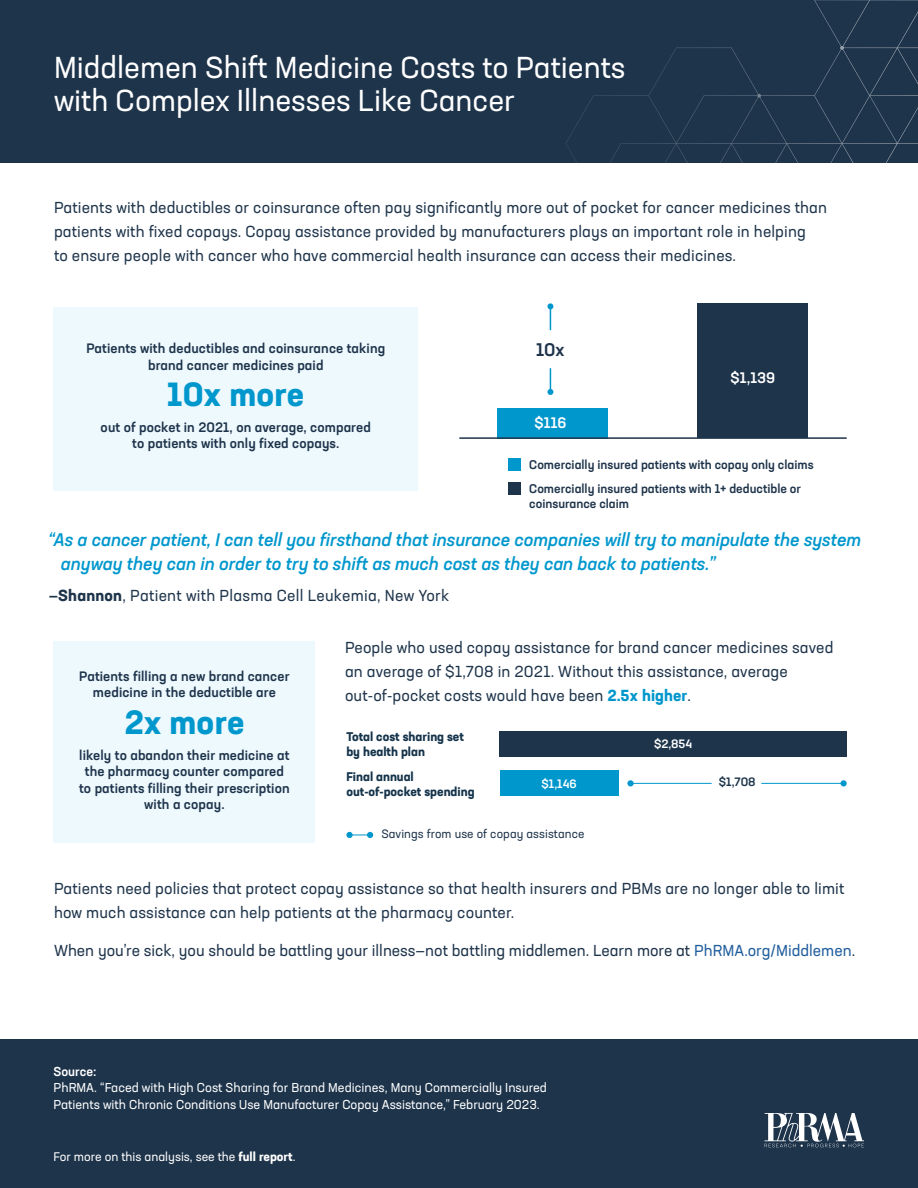
<style>
.page{position:relative;width:918px;height:1188px;background:#fff}
.page>*{position:absolute;margin:0;border:0;box-sizing:border-box;transform-origin:0 0}
.t1{font:700 33px "Neusa Next Std";letter-spacing:.01em;color:#0097cd}
.t2{font:30px/33px "Neusa Next Std";color:#fff}
.t3{font:italic 500 18px/24px "Neusa Next Std";color:#0097cd}
.t4{font:500 18px "Neusa Next Std";color:#1e344b}
.t5{font:15.75px/24px "Neusa Next Std";letter-spacing:.01em;color:#1e344b}
.t6{font:500 15px "Neusa Next Std";color:#fff}
.t7{font:500 13.5px/16.5px "Neusa Next Std";letter-spacing:.01em;color:#1e344b;text-align:center}
.t8{font:12.75px/16.5px "Neusa Next Std";color:#fff}
.t9{font:500 12.75px "Neusa Next Std";color:#fff}
.t10{font:500 12.3px/24.6px "Neusa Next Std";color:#1e344b}
.t11{font:700 12.3px/15px "Neusa Next Std";color:#15344b}
.t12{font:12.3px "Neusa Next Std";color:#fff}
.t13{font:12px "Neusa Next Std";letter-spacing:.01em;color:#1e344b}
.t14{font:500 12px "Neusa Next Std";color:#fff}
.t15{font:500 12px "Neusa Next Std";color:#1e344b}
.s1{font-weight:500}
.s2{font-weight:700}
.s3{font-weight:700;color:#0097cd}
.s4{color:#215e9e}
</style>
<div class="page">
<div style="left:0;top:1039px;width:918px;height:149px;background:#1e344b"></div>
<svg style="left:765px;top:1113px;width:99px;height:34px"></svg>
<div style="left:54px;top:308px;width:364px;height:183px;background:#eef9fe"></div>
<div style="left:54px;top:641px;width:261px;height:202px;background:#eef9fe"></div>
<div style="left:500px;top:731px;width:347px;height:25px;background:#1e344b"></div>
<div style="left:500px;top:771px;width:118px;height:25px;background:#0097cd"></div>
<div style="left:0;top:0;width:918px;height:163px;background:#1e344b"></div>
<div style="left:627px;top:780px;width:7px;height:6px;background:#0097cd;border-radius:50%"></div>
<svg style="left:841px;top:780px;width:6px;height:6px"></svg>
<hr style="left:628px;top:783px;width:84px;height:1px;background:#0097cd">
<hr style="left:761px;top:783px;width:84px;height:1px;background:#0097cd">
<div style="left:346px;top:832px;width:7px;height:6px;background:#0097cd;border-radius:50%"></div>
<svg style="left:348px;top:832px;width:25px;height:6px"></svg>
<div style="left:497px;top:408px;width:110px;height:30px;background:#0097cd"></div>
<div style="left:698px;top:303px;width:110px;height:135px;background:#1e344b"></div>
<hr style="left:459px;top:437px;width:388px;height:2px;background:#1e344b">
<svg style="left:547px;top:303px;width:6px;height:27px"></svg>
<svg style="left:547px;top:368px;width:6px;height:27px"></svg>
<div style="left:508px;top:458px;width:13px;height:12px;background:#0097cd"></div>
<div style="left:508px;top:482px;width:13px;height:13px;background:#1e344b"></div>
<h2 class="t2" style="left:54px;top:50px;width:573px">Middlemen Shift Medicine Costs to Patients with Complex Illnesses Like Cancer</h2>
<p class="t5" style="left:54px;top:196px;width:775px">Patients with deductibles or coinsurance often pay significantly more out of pocket for cancer medicines than patients with fixed copays. Copay assistance provided by manufacturers plays an important role in helping<br>to ensure people with cancer who have commercial health insurance can access their medicines.</p>
<p class="t7" style="left:86px;top:340px;width:300px">Patients with deductibles and coinsurance taking brand cancer medicines paid</p>
<h1 class="t1" style="left:167px;top:373px;width:138px">10x more</h1>
<p class="t7" style="left:101px;top:419px;width:272px">out of pocket in 2021, on average, compared to patients with only fixed copays.</p>
<p class="t4" style="left:536px;top:338px;width:30px">10x</p>
<p class="t6" style="left:535px;top:413px;width:33px">$116</p>
<p class="t6" style="left:730px;top:368px;width:46px">$1,139</p>
<p class="t10" style="left:529px;top:452px;width:286px">Comercially insured patients with copay only claims<br>Comercially insured patients with 1+ deductible or</p>
<p class="t10" style="left:529px;top:492px;width:101px">coinsurance claim</p>
<p class="t3" style="left:61px;top:527px;width:802px;text-indent:-13px">“As a cancer patient, I can tell you firsthand that insurance companies will try to manipulate the system anyway they can in order to try to shift as much cost as they can back to patients.”</p>
<p class="t5" style="left:49px;top:583px;width:402px"><span class="s1">—</span><span class="s2">Shannon</span>, Patient with Plasma Cell Leukemia, New York</p>
<p class="t7" style="left:79px;top:668px;width:212px">Patients filling a new brand cancer medicine in the deductible are</p>
<h1 class="t1" style="left:124px;top:701px;width:122px">2x more</h1>
<p class="t7" style="left:79px;top:747px;width:212px">likely to abandon their medicine at the pharmacy counter compared to patients filling their prescription with a copay.</p>
<p class="t5" style="left:345px;top:635px;width:490px">People who used copay assistance for brand cancer medicines saved an average of $1,708 in 2021. Without this assistance, average out-of-pocket costs would have been <span class="s3">2.5x higher</span>.</p>
<p class="t11" style="left:346px;top:729px;width:119px">Total cost sharing set by health plan</p>
<p class="t11" style="left:346px;top:769px;width:130px">Final annual out-of-pocket spending</p>
<p class="t14" style="left:654px;top:736px;width:40px">$2,854</p>
<p class="t14" style="left:541px;top:776px;width:37px">$1,146</p>
<p class="t15" style="left:719px;top:775px;width:38px">$1,708</p>
<p class="t13" style="left:381px;top:827px;width:205px">Savings from use of copay assistance</p>
<p class="t5" style="left:54px;top:876px;width:792px">Patients need policies that protect copay assistance so that health insurers and PBMs are no longer able to limit how much assistance can help patients at the pharmacy counter.</p>
<p class="t5" style="left:54px;top:938px;width:803px">When you’re sick, you should be battling your illness—not battling middlemen. Learn more at <span class="s4">PhRMA.org/Middlemen</span>.</p>
<p class="t9" style="left:54px;top:1063px;width:45px">Source:</p>
<p class="t8" style="left:54px;top:1080px;width:495px">PhRMA. “Faced with High Cost Sharing for Brand Medicines, Many Commercially Insured<br>Patients with Chronic Conditions Use Manufacturer Copay Assistance,” February 2023.</p>
<p class="t12" style="left:54px;top:1149px;width:244px">For more on this analysis, see the <span class="s2">full report</span>.</p>
</div>
